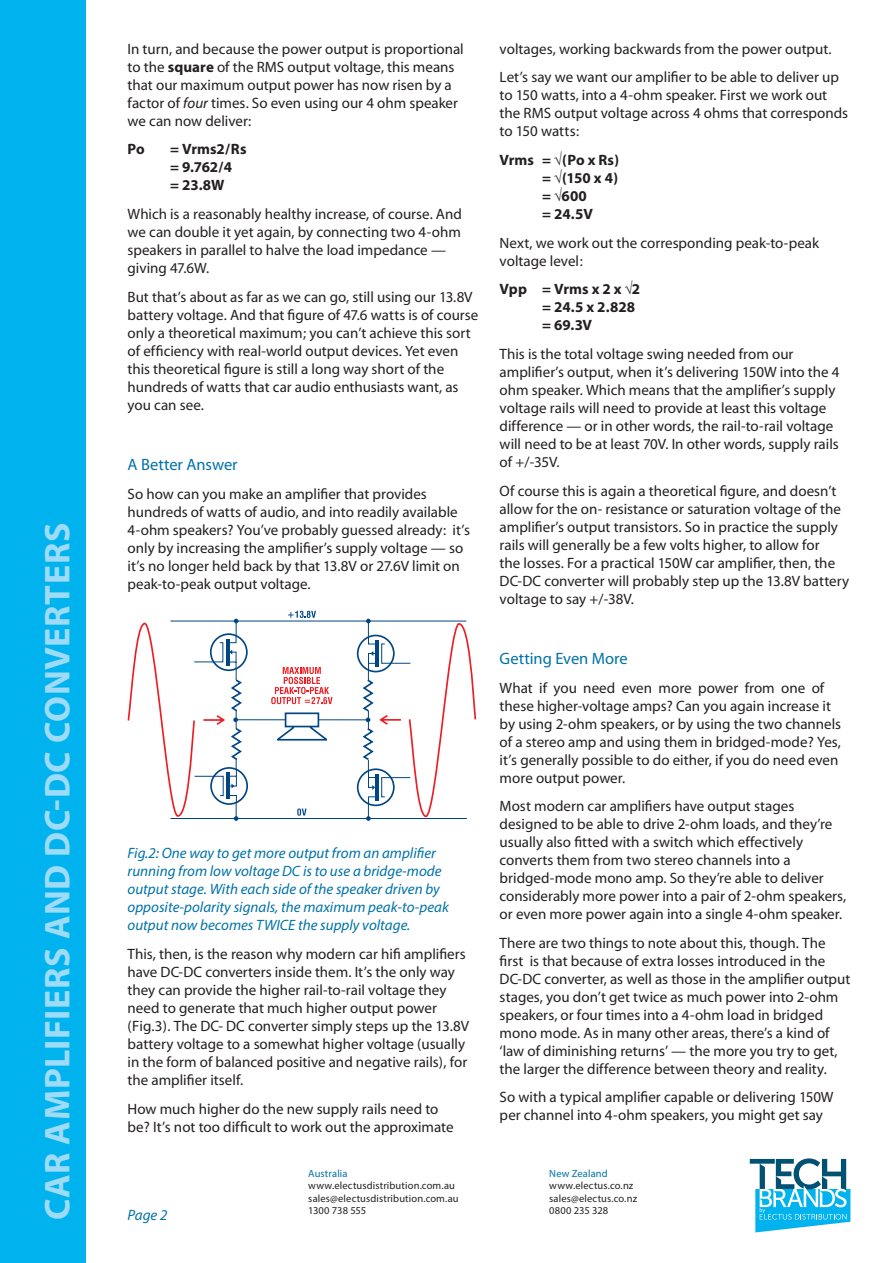
<style>
.page{position:relative;width:893px;height:1263px;background:#fff}
.page>*{position:absolute;margin:0;border:0;box-sizing:border-box;transform-origin:0 0}
.t1{font:700 36px "Myriad Pro";letter-spacing:.015em;color:#9ddbf7}
.t2{font:16.5px "Myriad";color:#0072a7}
.t3{font:15px/18px "Myriad";color:#231f20}
.t4{font:italic 15px/18px "Myriad Pro";color:#0072a7}
.t5{font:700 15px/18px "Myriad";letter-spacing:-.005em;color:#231f20}
.t6{font:10.5px/12.6px "Myriad Pro";letter-spacing:.015em;color:#231f20}
.t7{font:10.5px "Myriad Pro";letter-spacing:.01em;color:#0072a7}
.s1{font-weight:700}
.s2{font-style:italic}
</style>
<div class="page">
<div style="left:0;top:0;width:85px;height:1263px;background:#00b3ee"></div>
<svg style="left:750px;top:1158px;width:100px;height:74px"></svg>
<svg style="left:127px;top:622px;width:350px;height:196px"></svg>
<svg style="left:288px;top:611px;width:28px;height:7px"></svg>
<svg style="left:297px;top:808px;width:10px;height:8px"></svg>
<svg style="left:271px;top:667px;width:62px;height:37px"></svg>
<hr style="left:170px;top:818px;width:297px;height:1px;background:#004684">
<hr style="left:170px;top:621px;width:296px;height:1px;background:#004684">
<p class="t1" style="left:34px;top:1220px;width:699px;rotate:-90deg">CAR AMPLIFIERS AND DC-DC CONVERTERS</p>
<p class="t3" style="left:128px;top:40px;width:338px">In turn, and because the power output is proportional to the <span class="s1">square</span> of the RMS output voltage, this means that our maximum output power has now risen by a factor of <span class="s2">four</span> times. So even using our 4 ohm speaker we can now deliver:</p>
<p class="t5" style="left:128px;top:141px;width:19px">Po</p>
<p class="t5" style="left:170px;top:141px;width:78px">= Vrms2/Rs = 9.762/4<br>= 23.8W</p>
<p class="t3" style="left:128px;top:206px;width:336px">Which is a reasonably healthy increase, of course. And we can double it yet again, by connecting two 4-ohm speakers in parallel to halve the load impedance — giving 47.6W.</p>
<p class="t3" style="left:128px;top:288px;width:352px">But that’s about as far as we can go, still using our 13.8V battery voltage. And that figure of 47.6 watts is of course only a theoretical maximum; you can’t achieve this sort of efficiency with real-world output devices. Yet even this theoretical figure is still a long way short of the hundreds of watts that car audio enthusiasts want, as you can see.</p>
<p class="t2" style="left:128px;top:456px;width:112px">A Better Answer</p>
<p class="t3" style="left:128px;top:485px;width:344px">So how can you make an amplifier that provides hundreds of watts of audio, and into readily available 4-ohm speakers? You’ve probably guessed already: it’s only by increasing the amplifier’s supply voltage — so it’s no longer held back by that 13.8V or 27.6V limit on peak-to-peak output voltage.</p>
<p class="t4" style="left:128px;top:844px;width:323px">Fig.2: One way to get more output from an amplifier running from low voltage DC is to use a bridge-mode output stage. With each side of the speaker driven by opposite-polarity signals, the maximum peak-to-peak output now becomes TWICE the supply voltage.</p>
<p class="t3" style="left:128px;top:946px;width:343px">This, then, is the reason why modern car hifi amplifiers have DC-DC converters inside them. It’s the only way they can provide the higher rail-to-rail voltage they need to generate that much higher output power (Fig.3). The DC- DC converter simply steps up the 13.8V battery voltage to a somewhat higher voltage (usually in the form of balanced positive and negative rails), for the amplifier itself.</p>
<p class="t3" style="left:128px;top:1100px;width:328px">How much higher do the new supply rails need to be? It’s not too difficult to work out the approximate</p>
<p class="t4" style="left:128px;top:1206px;width:41px">Page 2</p>
<p class="t7" style="left:308px;top:1166px;width:41px">Australia</p>
<p class="t6" style="left:308px;top:1179px;width:152px">www.electusdistribution.com.au sales@electusdistribution.com.au<br>1300 738 555</p>
<p class="t3" style="left:500px;top:40px;width:333px">voltages, working backwards from the power output.</p>
<p class="t3" style="left:500px;top:69px;width:350px">Let’s say we want our amplifier to be able to deliver up to 150 watts, into a 4-ohm speaker. First we work out the RMS output voltage across 4 ohms that corresponds to 150 watts:</p>
<p class="t5" style="left:542px;top:152px;width:79px;text-indent:-43px">Vrms = √(Po x Rs) = √(150 x 4) = √600<br>= 24.5V</p>
<p class="t3" style="left:500px;top:234px;width:321px">Next, we work out the corresponding peak-to-peak voltage level:</p>
<p class="t5" style="left:542px;top:281px;width:100px;text-indent:-43px">Vpp = Vrms x 2 x √2 = 24.5 x 2.828 = 69.3V</p>
<p class="t3" style="left:500px;top:346px;width:341px">This is the total voltage swing needed from our amplifier’s output, when it’s delivering 150W into the 4 ohm speaker. Which means that the amplifier’s supply voltage rails will need to provide at least this voltage difference — or in other words, the rail-to-rail voltage will need to be at least 70V. In other words, supply rails of +/-35V.</p>
<p class="t3" style="left:500px;top:482px;width:351px">Of course this is again a theoretical figure, and doesn’t allow for the on- resistance or saturation voltage of the amplifier’s output transistors. So in practice the supply rails will generally be a few volts higher, to allow for<br>the losses. For a practical 150W car amplifier, then, the DC-DC converter will probably step up the 13.8V battery voltage to say +/-38V.</p>
<p class="t2" style="left:500px;top:650px;width:130px">Getting Even More</p>
<p class="t3" style="left:500px;top:679px;width:343px">What if you need even more power from one of these higher-voltage amps? Can you again increase it by using 2-ohm speakers, or by using the two channels of a stereo amp and using them in bridged-mode? Yes, it’s generally possible to do either, if you do need even more output power.</p>
<p class="t3" style="left:500px;top:798px;width:348px">Most modern car amplifiers have output stages designed to be able to drive 2-ohm loads, and they’re usually also fitted with a switch which effectively converts them from two stereo channels into a bridged-mode mono amp. So they’re able to deliver considerably more power into a pair of 2-ohm speakers, or even more power again into a single 4-ohm speaker.</p>
<p class="t3" style="left:500px;top:934px;width:352px">There are two things to note about this, though. The first is that because of extra losses introduced in the DC-DC converter, as well as those in the amplifier output stages, you don’t get twice as much power into 2-ohm speakers, or four times into a 4-ohm load in bridged mono mode. As in many other areas, there’s a kind of ‘law of diminishing returns’ — the more you try to get, the larger the difference between theory and reality.</p>
<p class="t3" style="left:500px;top:1089px;width:335px">So with a typical amplifier capable or delivering 150W per channel into 4-ohm speakers, you might get say</p>
<p class="t7" style="left:549px;top:1166px;width:60px">New Zealand</p>
<p class="t6" style="left:549px;top:1179px;width:89px">www.electus.co.nz sales@electus.co.nz<br>0800 235 328</p>
</div>
